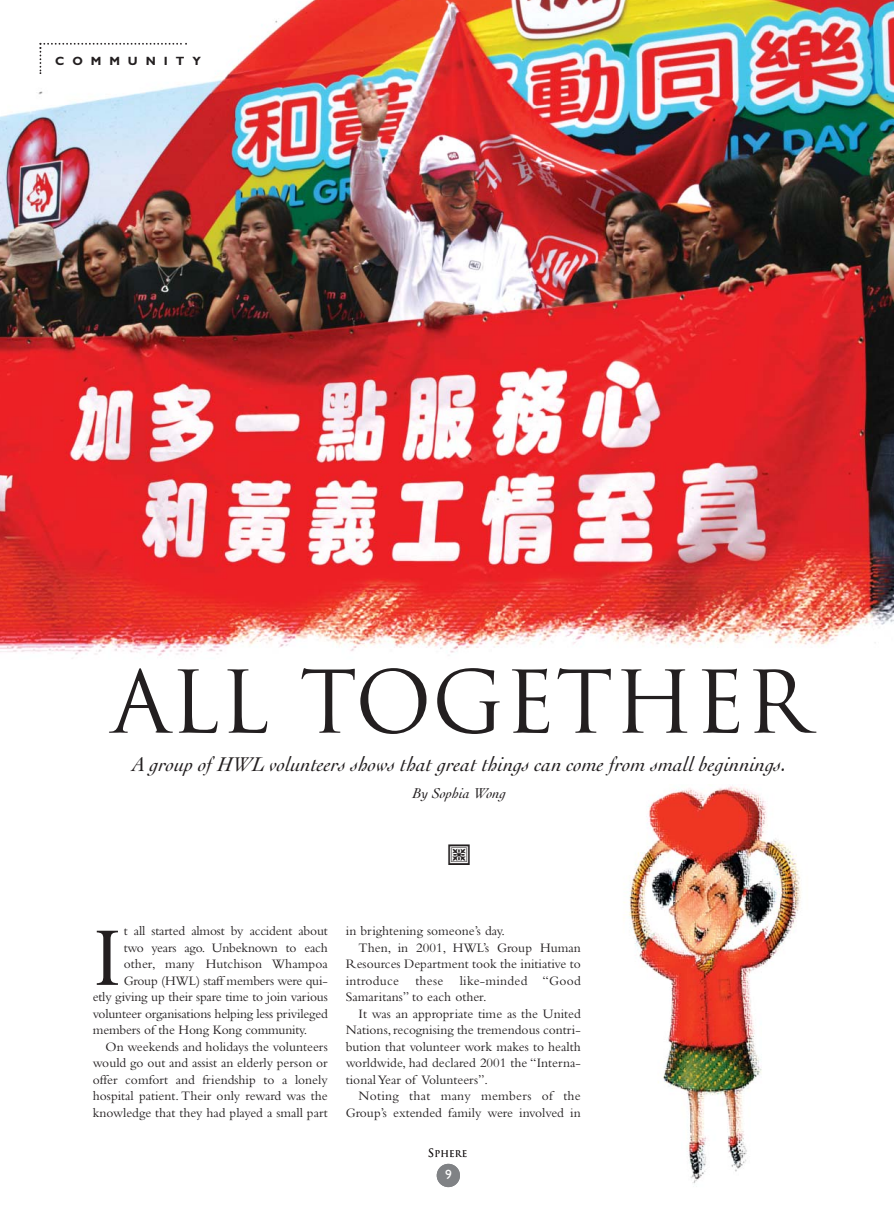
<style>
.page{position:relative;width:894px;height:1211px;background:#fff}
.page>*{position:absolute;margin:0;border:0;box-sizing:border-box;transform-origin:0 0}
.t1{font:87px "Bembo";color:#231f20}
.t2{font:84px "Trajan";color:#231f20}
.t3{font:italic 21px "Cochin";color:#231f20}
.t4{font:italic 15px "Cochin";color:#231f20}
.t5{font:13.5px "Bembo";color:#231f20}
.t6{font:13.5px "Bembo";letter-spacing:.02em;color:#231f20}
.t7{font:13.5px "Gill Sans";color:#fff}
.t8{font:700 12px "Gill Sans";letter-spacing:.66em;color:#231f20}
.t9{font:9px "Trajan";letter-spacing:.025em;color:#231f20}
.s1{font-size:11.25px}
</style>
<div class="page">
<img style="left:0;top:0;width:894px;height:1188px">
<svg style="left:448px;top:845px;width:22px;height:20px"></svg>
<p class="t8" style="left:55px;top:56px;width:147px">COMMUNITY</p>
<h2 class="t2" style="left:111px;top:654px;width:699px">ALL TOGETHER</h2>
<h3 class="t3" style="left:132px;top:756px;width:655px">A group of HWL volunteers shows that great things can come from small beginnings.</h3>
<p class="t4" style="left:412px;top:788px;width:95px">By Sophia Wong</p>
<h1 class="t1" style="left:93px;top:926px;width:30px">I</h1>
<p class="t5" style="left:124px;top:926px;width:205px">t all started almost by accident about</p>
<p class="t5" style="left:124px;top:943px;width:205px">two years ago. Unbeknown to each</p>
<p class="t5" style="left:124px;top:959px;width:205px">other, many Hutchison Whampoa</p>
<p class="t5" style="left:124px;top:976px;width:205px">Group (HWL) staff members were qui-</p>
<p class="t5" style="left:93px;top:992px;width:236px">etly giving up their spare time to join various</p>
<p class="t5" style="left:93px;top:1009px;width:236px">volunteer organisations helping less privileged</p>
<p class="t5" style="left:93px;top:1025px;width:216px">members of the Hong Kong community.</p>
<p class="t5" style="left:106px;top:1042px;width:224px">On weekends and holidays the volunteers</p>
<p class="t5" style="left:93px;top:1058px;width:236px">would go out and assist an elderly person or</p>
<p class="t5" style="left:93px;top:1075px;width:236px">offer comfort and friendship to a lonely</p>
<p class="t5" style="left:93px;top:1091px;width:236px">hospital patient. Their only reward was the</p>
<p class="t5" style="left:93px;top:1108px;width:236px">knowledge that they had played a small part</p>
<p class="t5" style="left:346px;top:926px;width:161px">in brightening someone’s day.</p>
<p class="t5" style="left:359px;top:943px;width:224px">Then, in 2001, HWL’s Group Human</p>
<p class="t5" style="left:346px;top:959px;width:236px">Resources Department took the initiative to</p>
<p class="t6" style="left:346px;top:976px;width:236px">introduce these like-minded “Good</p>
<p class="t5" style="left:346px;top:992px;width:142px">Samaritans” to each other.</p>
<p class="t5" style="left:359px;top:1009px;width:224px">It was an appropriate time as the United</p>
<p class="t5" style="left:346px;top:1025px;width:236px">Nations, recognising the tremendous contri-</p>
<p class="t5" style="left:346px;top:1042px;width:236px">bution that volunteer work makes to health</p>
<p class="t5" style="left:346px;top:1058px;width:236px">worldwide, had declared 2001 the “Interna-</p>
<p class="t5" style="left:346px;top:1075px;width:144px">tional Year of Volunteers”.</p>
<p class="t6" style="left:359px;top:1091px;width:224px">Noting that many members of the</p>
<p class="t5" style="left:346px;top:1108px;width:236px">Group’s extended family were involved in</p>
<p class="t9" style="left:428px;top:1149px;width:41px"><span class="s1">S</span>PHERE</p>
<p class="t7" style="left:441px;top:1170px;width:15px">1 29</p>
</div>
